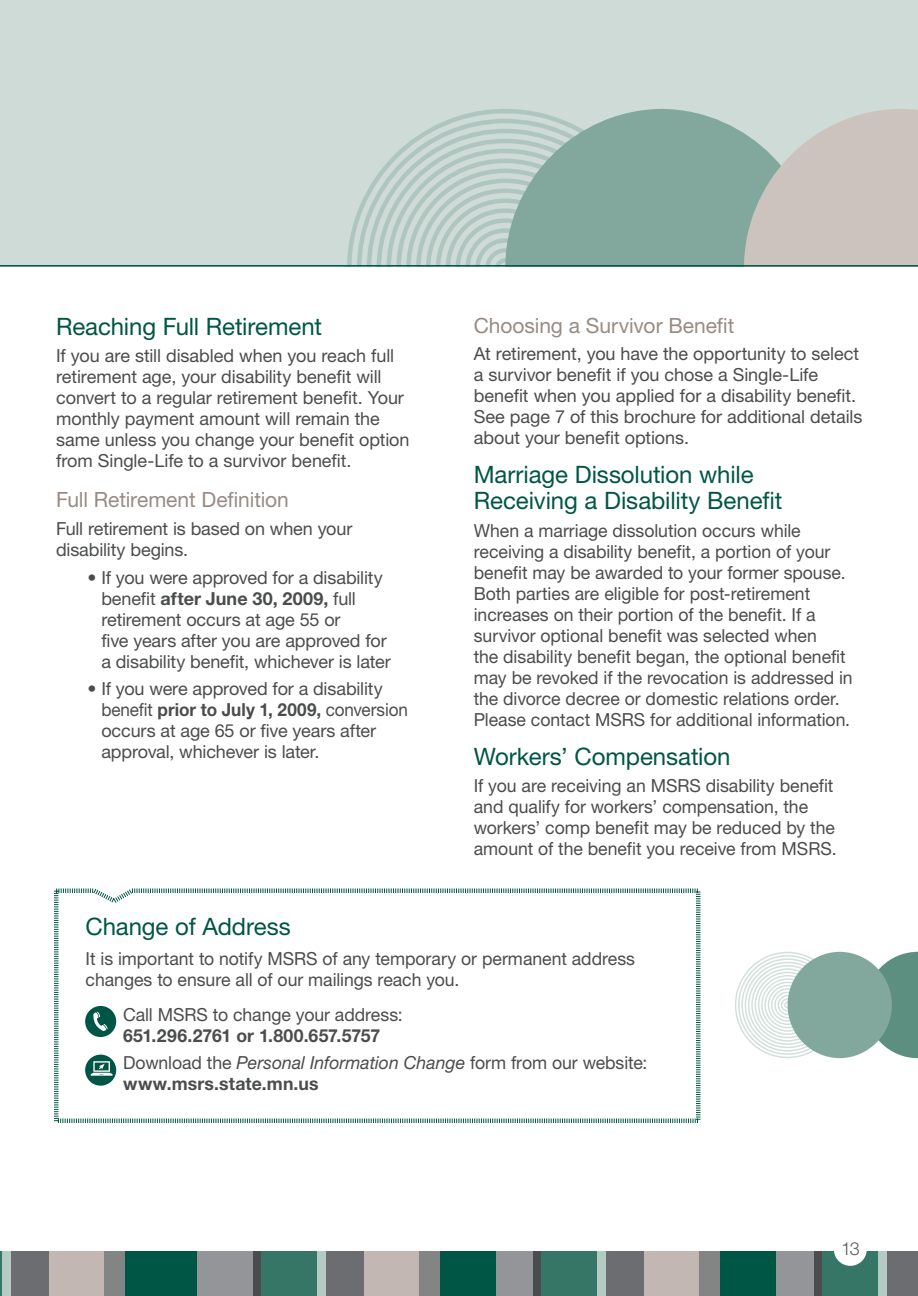
<style>
.page{position:relative;width:918px;height:1296px;background:#fff}
.page>*{position:absolute;margin:0;border:0;box-sizing:border-box;transform-origin:0 0}
.H2-_Shared_Pension-_Disability_-_7729{font:24px/25.5px "Helvetica Neue LT Std";letter-spacing:-.005em;color:#005645}
.H3-New_Disability{font:21px "Helvetica Neue LT Std";letter-spacing:-.005em;color:#998b83}
.body_copy-_Shared{font:18px/21px "Helvetica Neue LT Std";letter-spacing:-.005em;color:#4b4c4d}
.t1{font:300 18px "Helvetica Neue LT Std";color:#57585a}
.s1{font-weight:500;font-stretch:condensed}
.s2{font-weight:700}
.s3{font-style:italic}
</style>
<div class="page">
<div style="left:878px;top:1251px;width:28px;height:45px;background:#b4cac3"></div>
<div style="left:806px;top:1251px;width:55px;height:45px;background:#4b4c4d"></div>
<div style="left:758px;top:1251px;width:55px;height:45px;background:#939598"></div>
<div style="left:822px;top:1251px;width:56px;height:45px;background:#357667"></div>
<div style="left:887px;top:1251px;width:31px;height:45px;background:#6c6d70"></div>
<div style="left:698px;top:1251px;width:56px;height:45px;background:#838484"></div>
<div style="left:720px;top:1251px;width:56px;height:45px;background:#005645"></div>
<div style="left:643px;top:1251px;width:55px;height:45px;background:#c2b7b3"></div>
<div style="left:597px;top:1251px;width:28px;height:45px;background:#b4cac3"></div>
<div style="left:525px;top:1251px;width:55px;height:45px;background:#4b4c4d"></div>
<div style="left:477px;top:1251px;width:55px;height:45px;background:#939598"></div>
<div style="left:541px;top:1251px;width:56px;height:45px;background:#357667"></div>
<div style="left:606px;top:1251px;width:38px;height:45px;background:#6c6d70"></div>
<div style="left:419px;top:1251px;width:55px;height:45px;background:#838484"></div>
<div style="left:441px;top:1251px;width:55px;height:45px;background:#005645"></div>
<div style="left:363px;top:1251px;width:56px;height:45px;background:#c2b7b3"></div>
<div style="left:317px;top:1251px;width:28px;height:45px;background:#b4cac3"></div>
<div style="left:245px;top:1251px;width:55px;height:45px;background:#4b4c4d"></div>
<div style="left:197px;top:1251px;width:56px;height:45px;background:#939598"></div>
<div style="left:261px;top:1251px;width:56px;height:45px;background:#357667"></div>
<div style="left:326px;top:1251px;width:38px;height:45px;background:#6c6d70"></div>
<div style="left:104px;top:1251px;width:55px;height:45px;background:#838484"></div>
<div style="left:125px;top:1251px;width:72px;height:45px;background:#005645"></div>
<div style="left:48px;top:1251px;width:56px;height:45px;background:#c2b7b3"></div>
<div style="left:2px;top:1251px;width:28px;height:45px;background:#b4cac3"></div>
<hr style="left:0;top:1251px;width:2px;height:45px;background:#357667">
<div style="left:11px;top:1251px;width:38px;height:45px;background:#6c6d70"></div>
<div style="left:0;top:15px;width:918px;height:251px;background:#cedbd7"></div>
<svg style="left:347px;top:109px;width:158px;height:156px"></svg>
<svg style="left:357px;top:119px;width:148px;height:146px"></svg>
<svg style="left:505px;top:109px;width:239px;height:156px;background:#8cafa5"></svg>
<svg style="left:744px;top:109px;width:174px;height:156px;background:#c6c3bf"></svg>
<div style="left:0;top:0;width:918px;height:32px;background:#cedbd7"></div>
<svg style="left:54px;top:888px;width:647px;height:235px"></svg>
<svg style="left:735px;top:952px;width:183px;height:106px"></svg>
<hr style="left:0;top:265px;width:918px;height:2px;background:#005645">
<div style="left:85px;top:1006px;width:31px;height:31px;background:#005645;border-radius:50%"></div>
<svg style="left:93px;top:1012px;width:15px;height:19px"></svg>
<div style="left:85px;top:1055px;width:31px;height:31px;background:#005645;border-radius:50%"></div>
<svg style="left:91px;top:1061px;width:22px;height:15px"></svg>
<div style="left:834px;top:1233px;width:33px;height:33px;background:#fff;border-radius:50%"></div>
<h3 class="H2-_Shared_Pension-_Disability_-_7729" style="left:56px;top:313px;width:268px">Reaching Full Retirement</h3>
<p class="body_copy-_Shared" style="left:56px;top:345px;width:355px">If you are still disabled when you reach full retirement age, your disability benefit will convert to a regular retirement benefit. Your monthly payment amount will remain the same unless you change your benefit option from Single-Life to a survivor benefit.</p>
<p class="H3-New_Disability" style="left:56px;top:487px;width:234px">Full Retirement Definition</p>
<p class="body_copy-_Shared" style="left:56px;top:518px;width:298px">Full retirement is based on when your disability begins.</p>
<p class="body_copy-_Shared" style="left:101px;top:567px;width:291px;text-indent:-14px"><span class="s1">•</span> If you were approved for a disability benefit <span class="s2">after June 30, 2009,</span> full retirement occurs at age 55 or<br>five years after you are approved for a disability benefit, whichever is later</p>
<p class="body_copy-_Shared" style="left:101px;top:678px;width:308px;text-indent:-14px"><span class="s1">•</span> If you were approved for a disability benefit <span class="s2">prior to July 1, 2009,</span> conversion occurs at age 65 or five years after approval, whichever is later.</p>
<h3 class="H2-_Shared_Pension-_Disability_-_7729" style="left:86px;top:913px;width:207px">Change of Address</h3>
<p class="H3-New_Disability" style="left:474px;top:313px;width:262px">Choosing a Survivor Benefit</p>
<p class="body_copy-_Shared" style="left:474px;top:343px;width:390px">At retirement, you have the opportunity to select a survivor benefit if you chose a Single-Life benefit when you applied for a disability benefit.<br>See page 7 of this brochure for additional details about your benefit options.</p>
<h3 class="H2-_Shared_Pension-_Disability_-_7729" style="left:474px;top:462px;width:310px">Marriage Dissolution while<br>Receiving a Disability Benefit</h3>
<p class="body_copy-_Shared" style="left:474px;top:519px;width:380px">When a marriage dissolution occurs while receiving a disability benefit, a portion of your benefit may be awarded to your former spouse.<br>Both parties are eligible for post-retirement increases on their portion of the benefit. If a survivor optional benefit was selected when<br>the disability benefit began, the optional benefit may be revoked if the revocation is addressed in the divorce decree or domestic relations order.<br>Please contact MSRS for additional information.</p>
<h3 class="H2-_Shared_Pension-_Disability_-_7729" style="left:474px;top:743px;width:258px">Workers’ Compensation</h3>
<p class="body_copy-_Shared" style="left:474px;top:775px;width:364px">If you are receiving an MSRS disability benefit and qualify for workers’ compensation, the workers’ comp benefit may be reduced by the amount of the benefit you receive from MSRS.</p>
<p class="body_copy-_Shared" style="left:86px;top:948px;width:551px">It is important to notify MSRS of any temporary or permanent address changes to ensure all of our mailings reach you.</p>
<p class="body_copy-_Shared" style="left:123px;top:1004px;width:281px">Call MSRS to change your address:<br><span class="s2">651.296.2761 or 1.800.657.5757</span></p>
<p class="body_copy-_Shared" style="left:123px;top:1052px;width:526px">Download the <span class="s3">Personal Information Change</span> form from our website: <span class="s2">www.msrs.state.mn.us</span></p>
<p class="t1" style="left:841px;top:1237px;width:20px">13</p>
</div>
